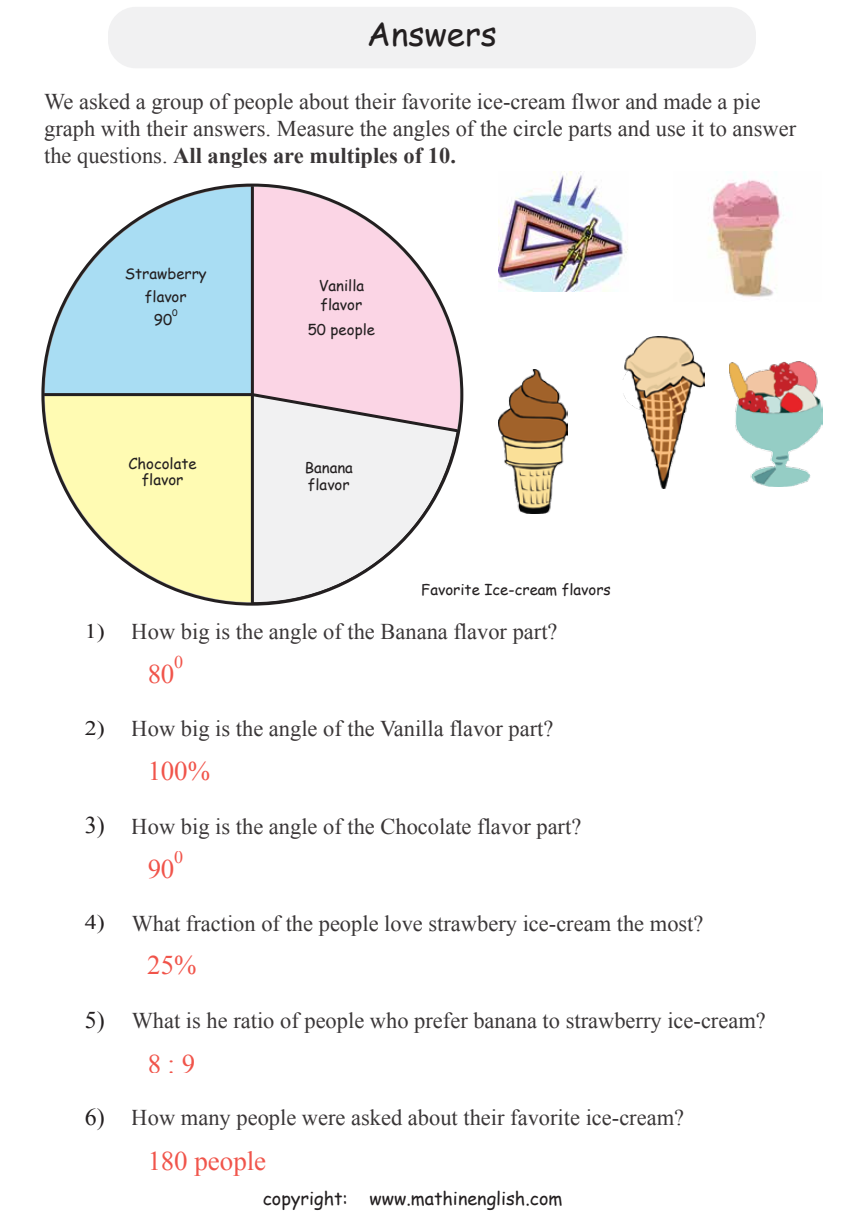
<style>
.page{position:relative;width:864px;height:1224px;background:#fff}
.page>*{position:absolute;margin:0;border:0;box-sizing:border-box;transform-origin:0 0}
.t1{font:33px "Comic Sans MS";color:#231f20}
.t2{font:27px "Times New Roman";color:#ef4136}
.t3{font:22.5px/27px "Times New Roman";color:#231f20}
.t4{font:18px "Comic Sans MS";color:#231f20}
.t5{font:18px "Times New Roman";color:#ef4136}
.t6{font:14.85px/23.2px "Comic Sans MS";color:#231f20;text-align:center}
.t7{font:9px "Comic Sans MS";color:#231f20}
.s1{font-weight:700}
.s2{font-size:20.55px}
.s3{font-size:24px}
</style>
<div class="page">
<div style="left:108px;top:7px;width:648px;height:61px;background:#f1f1f2;border-radius:28px"></div>
<img style="left:499px;top:172px;width:129px;height:120px">
<svg style="left:45px;top:185px;width:206px;height:208px"></svg>
<svg style="left:45px;top:396px;width:206px;height:208px"></svg>
<svg style="left:254px;top:434px;width:205px;height:170px"></svg>
<svg style="left:254px;top:185px;width:207px;height:206px"></svg>
<hr style="left:251px;top:186px;width:3px;height:208px;background:#231f20">
<svg style="left:249px;top:391px;width:212px;height:43px"></svg>
<hr style="left:44px;top:393px;width:208px;height:3px;background:#231f20">
<hr style="left:251px;top:394px;width:3px;height:209px;background:#231f20">
<img style="left:708px;top:176px;width:76px;height:121px">
<img style="left:730px;top:362px;width:93px;height:125px">
<img style="left:499px;top:369px;width:69px;height:144px">
<img style="left:623px;top:337px;width:81px;height:151px">
<h1 class="t1" style="left:367px;top:10px;width:132px">Answers</h1>
<p class="t3" style="left:44px;top:88px;width:754px">We asked a group of people about their favorite ice-cream flwor and made a pie graph with their answers. Measure the angles of the circle parts and use it to answer the questions. <span class="s1">All angles are multiples of 10.</span></p>
<p class="t6" style="left:125px;top:261px;width:83px">Strawberry flavor</p>
<p class="t7" style="left:172px;top:306px;width:7px">0</p>
<p class="t6" style="left:154px;top:308px;width:20px">90</p>
<p class="t6" style="left:319px;top:273px;width:47px">Vanilla</p>
<p class="t6" style="left:321px;top:292px;width:43px">flavor</p>
<p class="t6" style="left:308px;top:318px;width:69px">50 people</p>
<p class="t6" style="left:128px;top:451px;width:70px">Chocolate</p>
<p class="t6" style="left:305px;top:456px;width:50px">Banana</p>
<p class="t6" style="left:142px;top:468px;width:43px">flavor</p>
<p class="t6" style="left:308px;top:472px;width:43px">flavor</p>
<p class="t6" style="left:421px;top:578px;width:191px">Favorite Ice-cream flavors</p>
<p class="t3" style="left:85px;top:618px;width:474px"><span class="s2">1)</span> How big is the angle of the Banana flavor part?</p>
<p class="t5" style="left:174px;top:649px;width:10px">0</p>
<p class="t2" style="left:147px;top:655px;width:28px">80</p>
<p class="t3" style="left:85px;top:715px;width:470px"><span class="s2">2)</span> How big is the angle of the Vanilla flavor part?</p>
<p class="t2" style="left:147px;top:752px;width:64px">100%</p>
<p class="t3" style="left:85px;top:812px;width:498px"><span class="s3">3)</span> How big is the angle of the Chocolate flavor part?</p>
<p class="t5" style="left:174px;top:845px;width:10px">0</p>
<p class="t2" style="left:147px;top:851px;width:28px">90</p>
<p class="t3" style="left:85px;top:909px;width:620px"><span class="s2">4)</span> What fraction of the people love strawbery ice-cream the most?</p>
<p class="t2" style="left:147px;top:947px;width:51px">25%</p>
<p class="t3" style="left:85px;top:1006px;width:682px"><span class="s3">5)</span> What is he ratio of people who prefer banana to strawberry ice-cream?</p>
<p class="t2" style="left:147px;top:1045px;width:49px">8 : 9</p>
<p class="t3" style="left:85px;top:1103px;width:601px"><span class="s3">6)</span> How many people were asked about their favorite ice-cream?</p>
<p class="t2" style="left:147px;top:1142px;width:120px">180 people</p>
<p class="t4" style="left:263px;top:1185px;width:301px">copyright: www.mathinenglish.com</p>
</div>
